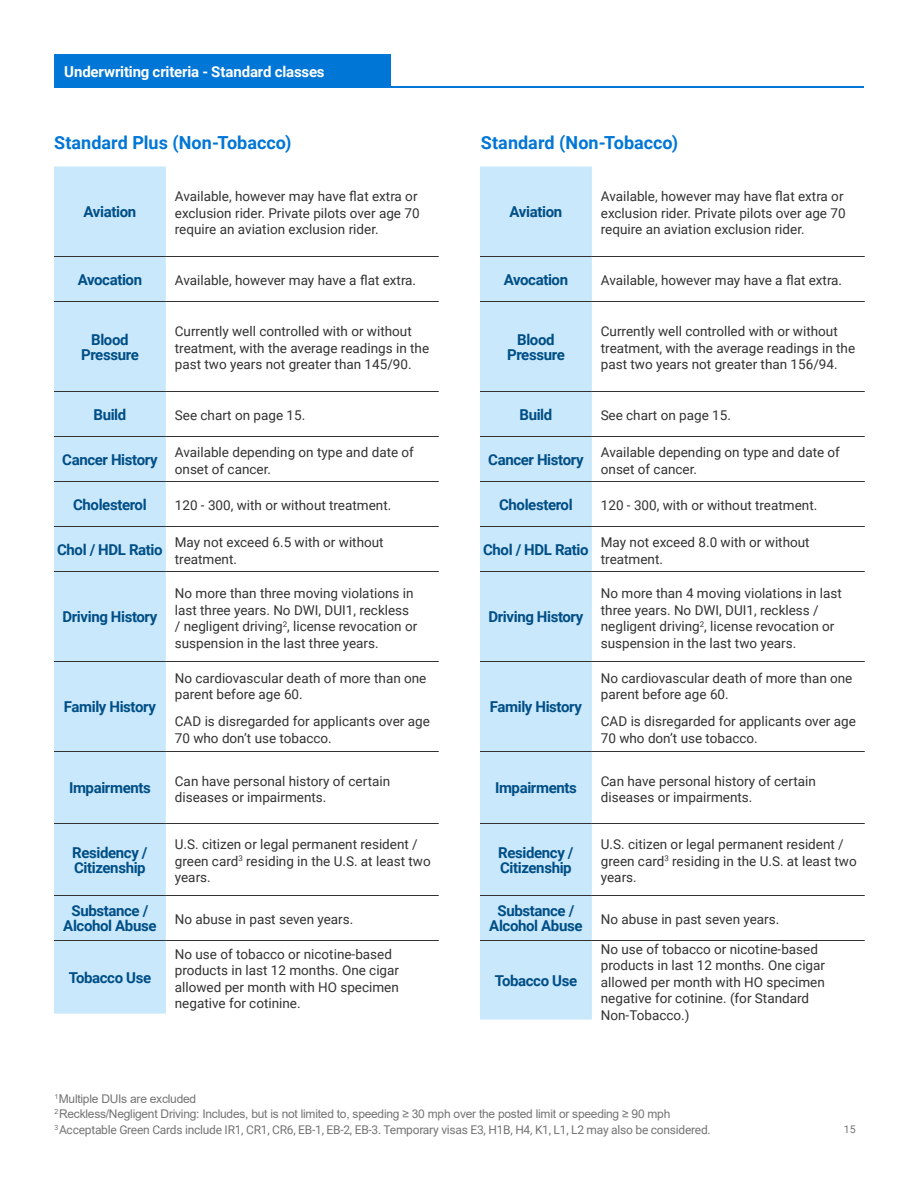
<style>
.page{position:relative;width:918px;height:1188px;background:#fff}
.page>*{position:absolute;margin:0;border:0;box-sizing:border-box;transform-origin:0 0}
.t1{font:700 18px "Roboto";color:#0076d6}
.t2{font:700 15px/15px "Roboto";letter-spacing:-.025em;color:#004e86;text-align:center}
.t3{font:700 15px "Roboto";letter-spacing:-.01em;color:#fff}
.t4{font:13.5px/16.5px "Roboto";color:#333233}
.t5{font:12px/15.8px "Arial";letter-spacing:-.02em;color:#737373}
.t6{font:12px "Roboto";letter-spacing:-.02em;color:#737373}
.t7{font:10.5px "Roboto";color:#737373}
</style>
<div class="page">
<hr style="left:54px;top:86px;width:810px;height:1px;background:#0076d6">
<div style="left:54px;top:54px;width:337px;height:32px;background:#0076d6"></div>
<div style="left:54px;top:166px;width:112px;height:848px;background:#c9e8fb"></div>
<hr style="left:54px;top:256px;width:112px;height:1px;background:#333233">
<hr style="left:166px;top:256px;width:273px;height:1px;background:#333233">
<hr style="left:54px;top:301px;width:112px;height:1px;background:#333233">
<hr style="left:166px;top:301px;width:273px;height:1px;background:#333233">
<hr style="left:54px;top:391px;width:112px;height:1px;background:#333233">
<hr style="left:166px;top:391px;width:273px;height:1px;background:#333233">
<hr style="left:54px;top:436px;width:112px;height:1px;background:#333233">
<hr style="left:166px;top:436px;width:273px;height:1px;background:#333233">
<hr style="left:54px;top:481px;width:112px;height:1px;background:#333233">
<hr style="left:166px;top:481px;width:273px;height:1px;background:#333233">
<hr style="left:54px;top:526px;width:112px;height:1px;background:#333233">
<hr style="left:166px;top:526px;width:273px;height:1px;background:#333233">
<hr style="left:54px;top:571px;width:112px;height:1px;background:#333233">
<hr style="left:166px;top:571px;width:273px;height:1px;background:#333233">
<hr style="left:54px;top:661px;width:112px;height:1px;background:#333233">
<hr style="left:166px;top:661px;width:273px;height:1px;background:#333233">
<hr style="left:54px;top:751px;width:112px;height:1px;background:#333233">
<hr style="left:166px;top:751px;width:273px;height:1px;background:#333233">
<hr style="left:54px;top:823px;width:112px;height:1px;background:#333233">
<hr style="left:166px;top:823px;width:273px;height:1px;background:#333233">
<hr style="left:54px;top:895px;width:112px;height:1px;background:#333233">
<hr style="left:166px;top:895px;width:273px;height:1px;background:#333233">
<hr style="left:54px;top:940px;width:112px;height:1px;background:#333233">
<hr style="left:166px;top:940px;width:273px;height:1px;background:#333233">
<div style="left:480px;top:166px;width:112px;height:854px;background:#c9e8fb"></div>
<hr style="left:480px;top:256px;width:112px;height:1px;background:#333233">
<hr style="left:592px;top:256px;width:273px;height:1px;background:#333233">
<hr style="left:480px;top:301px;width:112px;height:1px;background:#333233">
<hr style="left:592px;top:301px;width:273px;height:1px;background:#333233">
<hr style="left:480px;top:391px;width:112px;height:1px;background:#333233">
<hr style="left:592px;top:391px;width:273px;height:1px;background:#333233">
<hr style="left:480px;top:436px;width:112px;height:1px;background:#333233">
<hr style="left:592px;top:436px;width:273px;height:1px;background:#333233">
<hr style="left:480px;top:481px;width:112px;height:1px;background:#333233">
<hr style="left:592px;top:481px;width:273px;height:1px;background:#333233">
<hr style="left:480px;top:526px;width:112px;height:1px;background:#333233">
<hr style="left:592px;top:526px;width:273px;height:1px;background:#333233">
<hr style="left:480px;top:571px;width:112px;height:1px;background:#333233">
<hr style="left:592px;top:571px;width:273px;height:1px;background:#333233">
<hr style="left:480px;top:661px;width:112px;height:1px;background:#333233">
<hr style="left:592px;top:661px;width:273px;height:1px;background:#333233">
<hr style="left:480px;top:751px;width:112px;height:1px;background:#333233">
<hr style="left:592px;top:751px;width:273px;height:1px;background:#333233">
<hr style="left:480px;top:823px;width:112px;height:1px;background:#333233">
<hr style="left:592px;top:823px;width:273px;height:1px;background:#333233">
<hr style="left:480px;top:895px;width:112px;height:1px;background:#333233">
<hr style="left:592px;top:895px;width:273px;height:1px;background:#333233">
<hr style="left:480px;top:940px;width:112px;height:1px;background:#333233">
<hr style="left:592px;top:940px;width:273px;height:1px;background:#333233">
<p class="t3" style="left:64px;top:61px;width:262px">Underwriting criteria - Standard classes</p>
<h1 class="t1" style="left:54px;top:129px;width:239px">Standard Plus (Non-Tobacco)</h1>
<h1 class="t1" style="left:481px;top:129px;width:199px">Standard (Non-Tobacco)</h1>
<p class="t2" style="left:84px;top:204px;width:54px">Aviation</p>
<p class="t4" style="left:175px;top:188px;width:246px">Available, however may have flat extra or exclusion rider. Private pilots over age 70 require an aviation exclusion rider.</p>
<p class="t2" style="left:510px;top:204px;width:54px">Aviation</p>
<p class="t4" style="left:601px;top:188px;width:246px">Available, however may have flat extra or exclusion rider. Private pilots over age 70 require an aviation exclusion rider.</p>
<p class="t2" style="left:78px;top:271px;width:66px">Avocation</p>
<p class="t4" style="left:175px;top:272px;width:243px">Available, however may have a flat extra.</p>
<p class="t2" style="left:504px;top:271px;width:66px">Avocation</p>
<p class="t4" style="left:601px;top:272px;width:243px">Available, however may have a flat extra.</p>
<p class="t2" style="left:81px;top:331px;width:59px">Blood<br>Pressure</p>
<p class="t4" style="left:175px;top:323px;width:256px">Currently well controlled with or without treatment, with the average readings in the past two years not greater than 145/90.</p>
<p class="t2" style="left:94px;top:406px;width:34px">Build</p>
<p class="t4" style="left:175px;top:407px;width:132px">See chart on page 15.</p>
<p class="t2" style="left:62px;top:451px;width:97px">Cancer History</p>
<p class="t4" style="left:175px;top:444px;width:241px">Available depending on type and date of onset of cancer.</p>
<p class="t2" style="left:73px;top:496px;width:75px">Cholesterol</p>
<p class="t4" style="left:175px;top:497px;width:218px">120 - 300, with or without treatment.</p>
<p class="t2" style="left:57px;top:541px;width:107px">Chol / HDL Ratio</p>
<p class="t4" style="left:175px;top:534px;width:210px">May not exceed 6.5 with or without treatment.</p>
<p class="t2" style="left:507px;top:331px;width:59px">Blood<br>Pressure</p>
<p class="t4" style="left:601px;top:323px;width:256px">Currently well controlled with or without treatment, with the average readings in the past two years not greater than 156/94.</p>
<p class="t2" style="left:520px;top:406px;width:34px">Build</p>
<p class="t4" style="left:601px;top:407px;width:132px">See chart on page 15.</p>
<p class="t2" style="left:488px;top:451px;width:97px">Cancer History</p>
<p class="t4" style="left:601px;top:444px;width:241px">Available depending on type and date of onset of cancer.</p>
<p class="t2" style="left:499px;top:496px;width:75px">Cholesterol</p>
<p class="t4" style="left:601px;top:497px;width:218px">120 - 300, with or without treatment.</p>
<p class="t2" style="left:483px;top:541px;width:107px">Chol / HDL Ratio</p>
<p class="t4" style="left:601px;top:534px;width:210px">May not exceed 8.0 with or without treatment.</p>
<p class="t2" style="left:62px;top:609px;width:96px">Driving History</p>
<p class="t4" style="left:175px;top:585px;width:244px">No more than three moving violations in last three years. No DWI, DUI1, reckless / negligent driving<sup>2</sup>, license revocation or suspension in the last three years.</p>
<p class="t2" style="left:488px;top:609px;width:96px">Driving History</p>
<p class="t4" style="left:601px;top:585px;width:243px">No more than 4 moving violations in last three years. No DWI, DUI1, reckless / negligent driving<sup>2</sup>, license revocation or suspension in the last two years.</p>
<p class="t2" style="left:64px;top:699px;width:94px">Family History</p>
<p class="t4" style="left:175px;top:669px;width:253px">No cardiovascular death of more than one parent before age 60.</p>
<p class="t4" style="left:175px;top:713px;width:256px">CAD is disregarded for applicants over age<br>70 who don’t use tobacco.</p>
<p class="t2" style="left:490px;top:699px;width:94px">Family History</p>
<p class="t4" style="left:601px;top:669px;width:253px">No cardiovascular death of more than one parent before age 60.</p>
<p class="t4" style="left:601px;top:713px;width:256px">CAD is disregarded for applicants over age<br>70 who don’t use tobacco.</p>
<p class="t2" style="left:69px;top:780px;width:83px">Impairments</p>
<p class="t4" style="left:175px;top:772px;width:217px">Can have personal history of certain diseases or impairments.</p>
<p class="t2" style="left:495px;top:780px;width:83px">Impairments</p>
<p class="t4" style="left:601px;top:772px;width:216px">Can have personal history of certain diseases or impairments.</p>
<p class="t2" style="left:72px;top:844px;width:77px;text-align:left">Residency /<br>Citizenship</p>
<p class="t4" style="left:175px;top:836px;width:257px">U.S. citizen or legal permanent resident / green card<sup>3</sup> residing in the U.S. at least two years.</p>
<p class="t2" style="left:63px;top:903px;width:95px">Substance /<br>Alcohol Abuse</p>
<p class="t4" style="left:175px;top:911px;width:180px">No abuse in past seven years.</p>
<p class="t2" style="left:498px;top:844px;width:77px;text-align:left">Residency /<br>Citizenship</p>
<p class="t4" style="left:601px;top:836px;width:257px">U.S. citizen or legal permanent resident / green card<sup>3</sup> residing in the U.S. at least two years.</p>
<p class="t2" style="left:489px;top:903px;width:95px">Substance /<br>Alcohol Abuse</p>
<p class="t4" style="left:601px;top:911px;width:180px">No abuse in past seven years.</p>
<p class="t2" style="left:69px;top:969px;width:84px">Tobacco Use</p>
<p class="t4" style="left:175px;top:945px;width:226px">No use of tobacco or nicotine-based products in last 12 months. One cigar allowed per month with HO specimen negative for cotinine.</p>
<p class="t2" style="left:495px;top:972px;width:84px">Tobacco Use</p>
<p class="t4" style="left:601px;top:940px;width:226px">No use of tobacco or nicotine-based products in last 12 months. One cigar allowed per month with HO specimen negative for cotinine. (for Standard<br>Non-Tobacco.)</p>
<p class="t5" style="left:55px;top:1090px;width:617px"><sup>1</sup>Multiple DUIs are excluded<br><sup>2</sup>Reckless/Negligent Driving: Includes, but is not limited to, speeding ≥ 30 mph over the posted limit or speeding ≥ 90 mph</p>
<p class="t6" style="left:55px;top:1121px;width:658px"><sup>3</sup>Acceptable Green Cards include IR1, CR1, CR6, EB-1, EB-2, EB-3. Temporary visas E3, H1B, H4, K1, L1, L2 may also be considered.</p>
<p class="t7" style="left:844px;top:1122px;width:13px">15</p>
</div>
